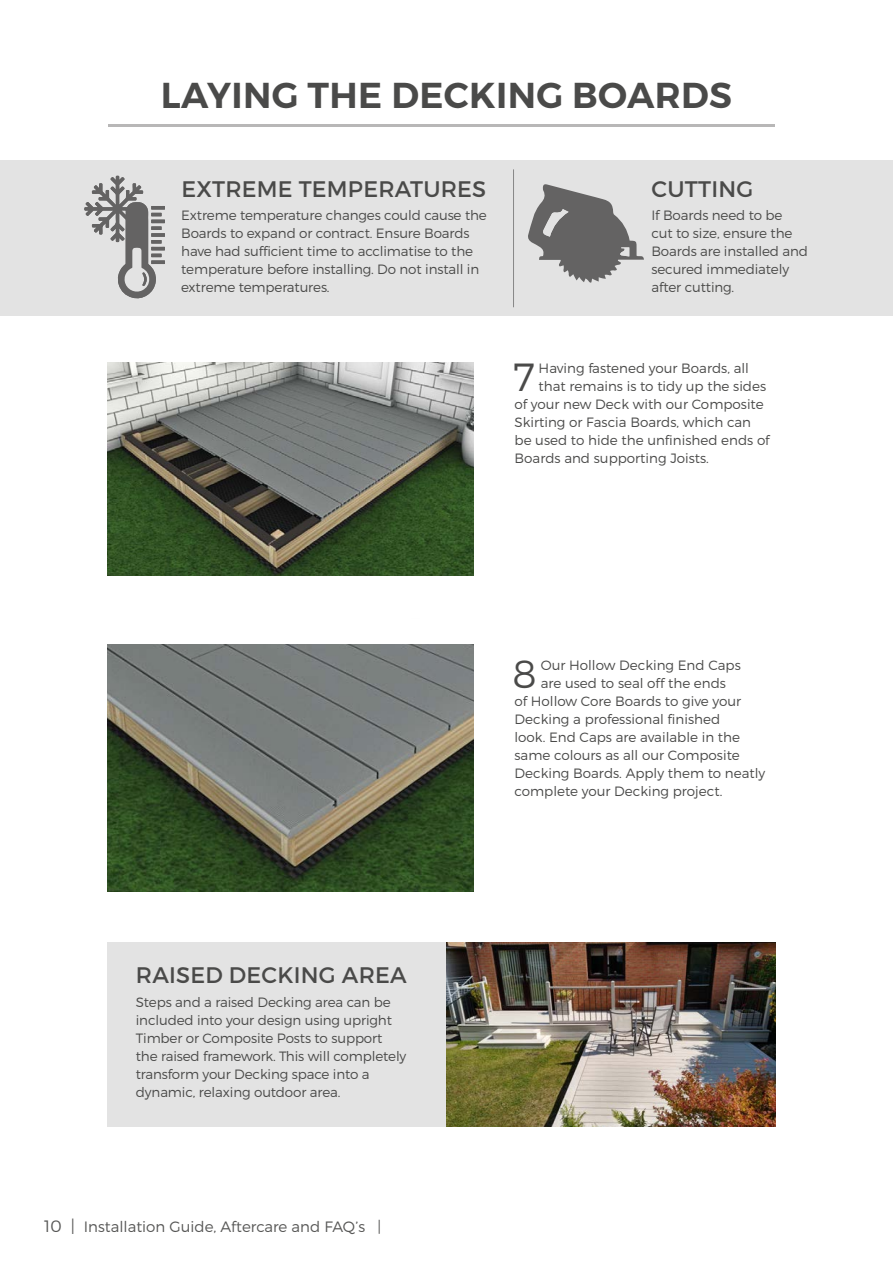
<style>
.page{position:relative;width:893px;height:1263px;background:#fff}
.page>*{position:absolute;margin:0;border:0;box-sizing:border-box;transform-origin:0 0}
.t1{font:300 39.15px "Montserrat";color:#4a4a49}
.t2{font:600 36px "Montserrat";letter-spacing:.01em;color:#4a4a49}
.t3{font:22.5px "Montserrat";letter-spacing:.01em;color:#4a4a49}
.t4{font:300 15px "Montserrat";color:#575756}
.t5{font:300 13.5px/18px "Montserrat";letter-spacing:-.01em;color:#4a4a49}
.s1{font-size:16.5px}
</style>
<div class="page">
<hr style="left:109px;top:124px;width:666px;height:2px;background:#b8b7b7">
<div style="left:0;top:160px;width:893px;height:156px;background:#e3e3e3"></div>
<div style="left:107px;top:943px;width:668px;height:184px;background:#e3e3e3"></div>
<hr style="left:108px;top:751px;width:366px;height:3px;background:#4a4a49">
<svg style="left:528px;top:184px;width:116px;height:99px"></svg>
<hr style="left:513px;top:169px;width:1px;height:138px;background:#878787">
<svg style="left:84px;top:176px;width:81px;height:123px"></svg>
<img style="left:107px;top:362px;width:366px;height:213px">
<img style="left:108px;top:644px;width:365px;height:247px">
<img style="left:446px;top:943px;width:329px;height:184px">
<h2 class="t2" style="left:161px;top:73px;width:573px">LAYING THE DECKING BOARDS</h2>
<h3 class="t3" style="left:181px;top:175px;width:306px">EXTREME TEMPERATURES</h3>
<p class="t5" style="left:181px;top:206px;width:307px">Extreme temperature changes could cause the Boards to expand or contract. Ensure Boards have had sufficient time to acclimatise to the temperature before installing. Do not install in extreme temperatures.</p>
<h3 class="t3" style="left:652px;top:175px;width:103px">CUTTING</h3>
<p class="t5" style="left:651px;top:206px;width:158px">If Boards need to be<br>cut to size, ensure the<br>Boards are installed and secured immediately after cutting.</p>
<h1 class="t1" style="left:513px;top:353px;width:23px">7</h1>
<p class="t5" style="left:539px;top:359px;width:212px">Having fastened your Boards, all</p>
<p class="t5" style="left:539px;top:377px;width:229px">that remains is to tidy up the sides</p>
<p class="t5" style="left:514px;top:395px;width:251px">of your new Deck with our Composite</p>
<p class="t5" style="left:514px;top:413px;width:238px">Skirting or Fascia Boards, which can</p>
<p class="t5" style="left:514px;top:431px;width:257px">be used to hide the unfinished ends of</p>
<p class="t5" style="left:514px;top:449px;width:196px">Boards and supporting Joists.</p>
<h3 class="t3" style="left:136px;top:961px;width:272px">RAISED DECKING AREA</h3>
<p class="t5" style="left:136px;top:993px;width:272px">Steps and a raised Decking area can be included into your design using upright Timber or Composite Posts to support the raised framework. This will completely transform your Decking space into a dynamic, relaxing outdoor area.</p>
<p class="t4" style="left:44px;top:1218px;width:338px"><span class="s1">10 |</span> Installation Guide, Aftercare and FAQ’s |</p>
<h1 class="t1" style="left:513px;top:650px;width:26px">8</h1>
<p class="t5" style="left:541px;top:656px;width:202px">Our Hollow Decking End Caps</p>
<p class="t5" style="left:541px;top:674px;width:187px">are used to seal off the ends</p>
<p class="t5" style="left:514px;top:692px;width:228px">of Hollow Core Boards to give your</p>
<p class="t5" style="left:514px;top:710px;width:207px">Decking a professional finished</p>
<p class="t5" style="left:514px;top:728px;width:227px">look. End Caps are available in the</p>
<p class="t5" style="left:514px;top:746px;width:227px">same colours as all our Composite</p>
<p class="t5" style="left:514px;top:764px;width:252px">Decking Boards. Apply them to neatly</p>
<p class="t5" style="left:514px;top:782px;width:209px">complete your Decking project.</p>
</div>
